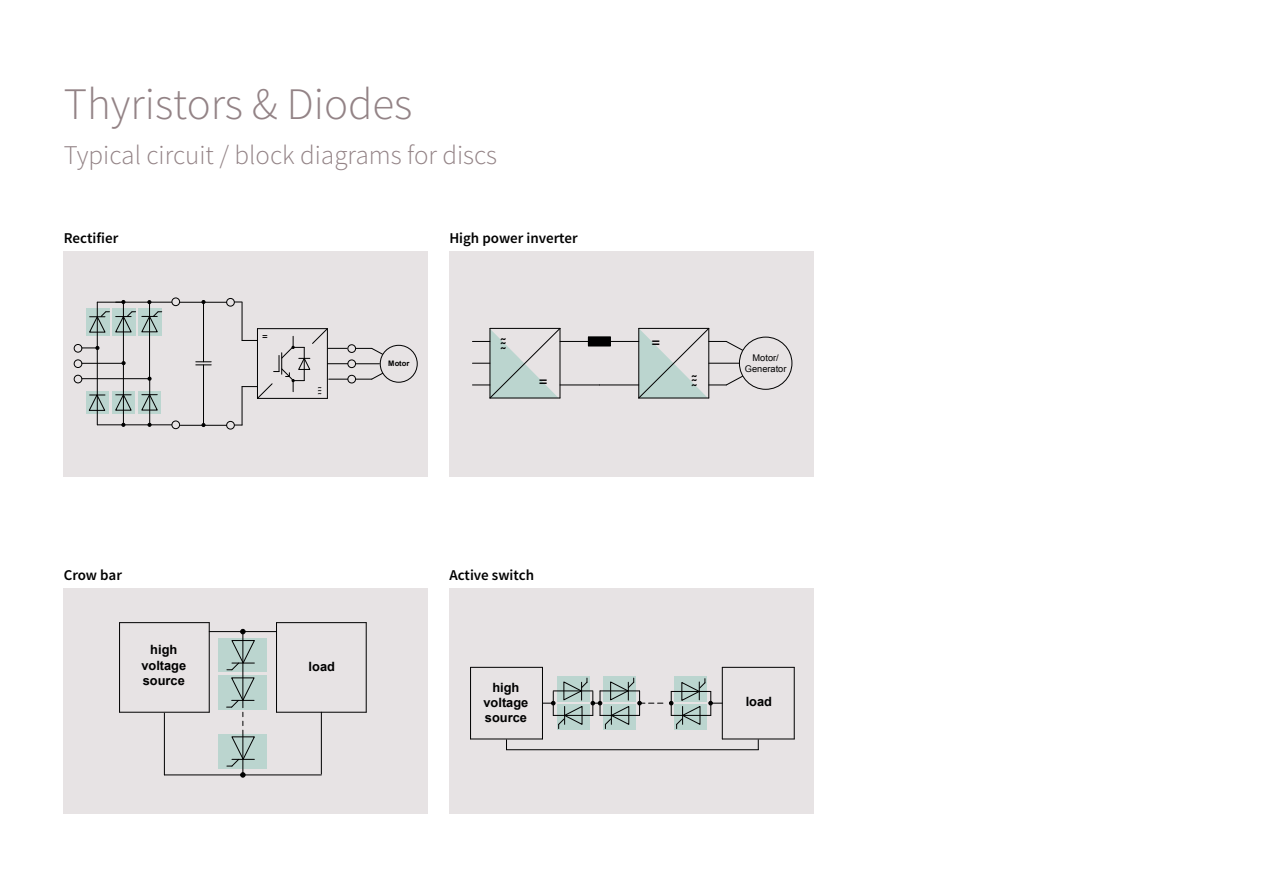
<style>
.page{position:relative;width:1263px;height:893px;background:#fff}
.page>*{position:absolute;margin:0;border:0;box-sizing:border-box;transform-origin:0 0}
.t1{font:300 45px "Source Sans Pro";color:#938386}
.t2{font:300 27px "Source Sans Pro";color:#938386}
.t3{font:600 15px "Source Sans Pro";color:#000}
.t4{font:15px "Arial";color:#000}
.t5{font:700 12.75px/15.3px "Arial";color:#000;text-align:center}
.t6{font:9.75px "Arial";color:#000}
.t7{font:9.15px/11.1px "Arial";color:#000;text-align:center}
.t8{font:700 7.65px "Arial";color:#000}
</style>
<div class="page">
<div style="left:64px;top:251px;width:364px;height:225px;background:#e7e3e4"></div>
<div style="left:139px;top:391px;width:22px;height:23px;background:#bbd5cf"></div>
<div style="left:112px;top:391px;width:23px;height:23px;background:#bbd5cf"></div>
<div style="left:86px;top:391px;width:23px;height:23px;background:#bbd5cf"></div>
<div style="left:139px;top:308px;width:23px;height:28px;background:#bbd5cf"></div>
<div style="left:112px;top:308px;width:24px;height:28px;background:#bbd5cf"></div>
<div style="left:86px;top:308px;width:24px;height:28px;background:#bbd5cf"></div>
<svg style="left:115px;top:394px;width:17px;height:17px"></svg>
<hr style="left:97px;top:302px;width:1px;height:46px;background:#000">
<hr style="left:82px;top:363px;width:41px;height:1px;background:#000">
<hr style="left:97px;top:348px;width:1px;height:77px;background:#000">
<hr style="left:149px;top:302px;width:1px;height:76px;background:#000">
<hr style="left:123px;top:302px;width:1px;height:123px;background:#000">
<hr style="left:82px;top:378px;width:68px;height:1px;background:#000">
<hr style="left:116px;top:302px;width:56px;height:1px;background:#000">
<svg style="left:88px;top:394px;width:18px;height:17px"></svg>
<hr style="left:97px;top:424px;width:75px;height:1px;background:#000">
<svg style="left:141px;top:394px;width:17px;height:17px"></svg>
<svg style="left:97px;top:300px;width:28px;height:4px"></svg>
<svg style="left:82px;top:346px;width:17px;height:4px"></svg>
<div style="left:172px;top:421px;width:8px;height:8px;border:1px solid #000;border-radius:50%"></div>
<div style="left:74px;top:375px;width:8px;height:8px;border:1px solid #000;border-radius:50%"></div>
<div style="left:172px;top:298px;width:8px;height:8px;border:1px solid #000;border-radius:50%"></div>
<div style="left:74px;top:359px;width:8px;height:9px;border:1px solid #000;border-radius:50%"></div>
<div style="left:74px;top:344px;width:8px;height:9px;border:1px solid #000;border-radius:50%"></div>
<hr style="left:149px;top:379px;width:1px;height:45px;background:#000">
<svg style="left:89px;top:311px;width:73px;height:22px"></svg>
<div style="left:226px;top:298px;width:9px;height:8px;border:1px solid #000;border-radius:50%"></div>
<div style="left:347px;top:344px;width:9px;height:9px;border:1px solid #000;border-radius:50%"></div>
<div style="left:226px;top:421px;width:9px;height:8px;border:1px solid #000;border-radius:50%"></div>
<div style="left:347px;top:360px;width:9px;height:8px;border:1px solid #000;border-radius:50%"></div>
<div style="left:347px;top:375px;width:9px;height:8px;border:1px solid #000;border-radius:50%"></div>
<hr style="left:180px;top:302px;width:47px;height:1px;background:#000">
<hr style="left:180px;top:425px;width:47px;height:1px;background:#000">
<div style="left:380px;top:345px;width:38px;height:38px;border:1px solid #000;border-radius:50%"></div>
<svg style="left:356px;top:372px;width:28px;height:8px"></svg>
<svg style="left:356px;top:347px;width:28px;height:8px"></svg>
<svg style="left:356px;top:363px;width:23px;height:1px"></svg>
<svg style="left:196px;top:361px;width:15px;height:4px"></svg>
<hr style="left:203px;top:302px;width:1px;height:60px;background:#000">
<hr style="left:203px;top:365px;width:1px;height:60px;background:#000">
<svg style="left:242px;top:328px;width:106px;height:71px"></svg>
<hr style="left:242px;top:302px;width:1px;height:38px;background:#000">
<hr style="left:242px;top:387px;width:1px;height:38px;background:#000">
<div style="left:449px;top:251px;width:365px;height:225px;background:#e7e3e4"></div>
<div style="left:739px;top:337px;width:53px;height:53px;border:1px solid #000;border-radius:50%"></div>
<svg style="left:472px;top:327px;width:271px;height:72px"></svg>
<div style="left:588px;top:337px;width:22px;height:9px;background:#000"></div>
<div style="left:64px;top:589px;width:364px;height:225px;background:#e7e3e4"></div>
<div style="left:218px;top:638px;width:48px;height:34px;background:#bbd5cf"></div>
<div style="left:218px;top:675px;width:48px;height:35px;background:#bbd5cf"></div>
<div style="left:218px;top:734px;width:48px;height:35px;background:#bbd5cf"></div>
<hr style="left:120px;top:622px;width:89px;height:1px;background:#000">
<hr style="left:120px;top:712px;width:89px;height:1px;background:#000">
<hr style="left:119px;top:623px;width:1px;height:89px;background:#000">
<hr style="left:209px;top:623px;width:1px;height:89px;background:#000">
<hr style="left:209px;top:631px;width:67px;height:1px;background:#000">
<svg style="left:227px;top:640px;width:28px;height:31px"></svg>
<hr style="left:242px;top:632px;width:1px;height:76px;background:#000">
<hr style="left:242px;top:730px;width:1px;height:45px;background:#000">
<svg style="left:227px;top:677px;width:28px;height:49px"></svg>
<hr style="left:276px;top:622px;width:90px;height:1px;background:#000">
<hr style="left:276px;top:712px;width:90px;height:1px;background:#000">
<hr style="left:276px;top:623px;width:1px;height:89px;background:#000">
<hr style="left:366px;top:623px;width:1px;height:89px;background:#000">
<svg style="left:240px;top:629px;width:5px;height:5px"></svg>
<hr style="left:164px;top:713px;width:1px;height:62px;background:#000">
<hr style="left:321px;top:712px;width:1px;height:62px;background:#000">
<hr style="left:164px;top:774px;width:157px;height:1px;background:#000">
<svg style="left:227px;top:736px;width:29px;height:41px"></svg>
<div style="left:449px;top:589px;width:365px;height:225px;background:#e7e3e4"></div>
<div style="left:557px;top:676px;width:32px;height:25px;background:#bbd5cf"></div>
<div style="left:557px;top:705px;width:32px;height:25px;background:#bbd5cf"></div>
<div style="left:603px;top:676px;width:33px;height:25px;background:#bbd5cf"></div>
<div style="left:603px;top:705px;width:33px;height:25px;background:#bbd5cf"></div>
<div style="left:674px;top:676px;width:33px;height:25px;background:#bbd5cf"></div>
<div style="left:674px;top:705px;width:33px;height:25px;background:#bbd5cf"></div>
<hr style="left:470px;top:667px;width:72px;height:1px;background:#000">
<hr style="left:470px;top:739px;width:72px;height:1px;background:#000">
<hr style="left:470px;top:667px;width:1px;height:72px;background:#000">
<hr style="left:542px;top:667px;width:1px;height:72px;background:#000">
<hr style="left:722px;top:667px;width:72px;height:1px;background:#000">
<hr style="left:722px;top:739px;width:72px;height:1px;background:#000">
<hr style="left:722px;top:667px;width:1px;height:72px;background:#000">
<hr style="left:794px;top:667px;width:1px;height:72px;background:#000">
<hr style="left:506px;top:749px;width:252px;height:1px;background:#000">
<svg style="left:543px;top:678px;width:120px;height:51px"></svg>
<svg style="left:669px;top:679px;width:53px;height:50px"></svg>
<h1 class="t1" style="left:64px;top:77px;width:350px">Thyristors &amp; Diodes</h1>
<h2 class="t2" style="left:64px;top:139px;width:435px">Typical circuit / block diagrams for discs</h2>
<p class="t3" style="left:64px;top:228px;width:56px">Rectifier</p>
<p class="t3" style="left:449px;top:228px;width:130px">High power inverter</p>
<p class="t6" style="left:262px;top:331px;width:7px">=</p>
<p class="t8" style="left:388px;top:358px;width:23px">Motor</p>
<p class="t4" style="left:501px;top:338px;width:7px">˜˜˜</p>
<p class="t4" style="left:651px;top:333px;width:10px">=</p>
<p class="t6" style="left:318px;top:388px;width:5px">˜˜˜</p>
<p class="t4" style="left:539px;top:372px;width:10px">=</p>
<p class="t4" style="left:692px;top:375px;width:7px">˜˜˜</p>
<p class="t7" style="left:745px;top:353px;width:43px">Motor/<br>Generator</p>
<p class="t3" style="left:64px;top:566px;width:60px">Crow bar</p>
<p class="t3" style="left:449px;top:566px;width:86px">Active switch</p>
<p class="t5" style="left:141px;top:643px;width:46px">high voltage source</p>
<p class="t5" style="left:309px;top:659px;width:28px">load</p>
<p class="t5" style="left:483px;top:680px;width:46px">high voltage source</p>
<p class="t5" style="left:746px;top:694px;width:28px">load</p>
</div>
